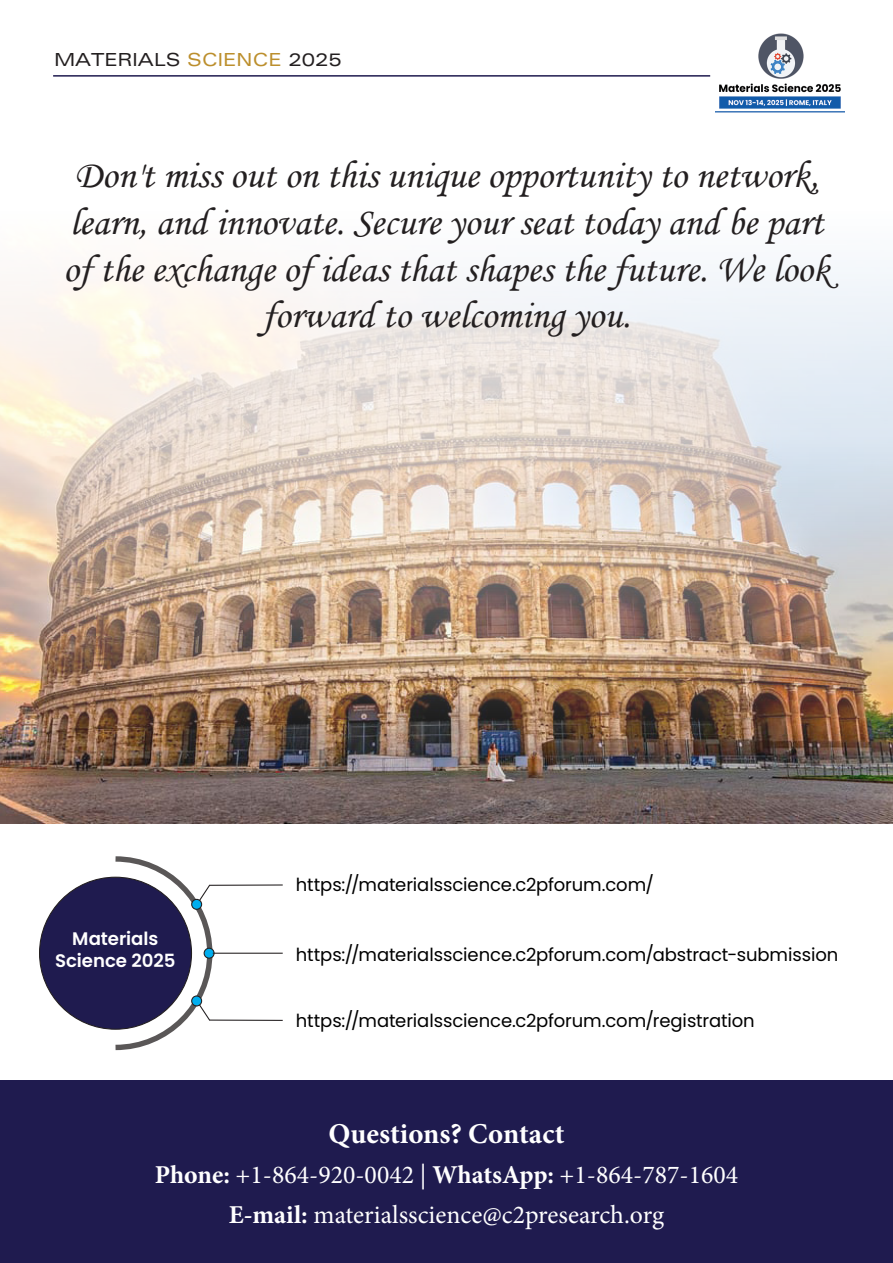
<style>
.page{position:relative;width:893px;height:1263px;background:#fff}
.page>*{position:absolute;margin:0;border:0;box-sizing:border-box;transform-origin:0 0}
.t1{font:39px/46.8px "Monotype Corsiva";color:#231f20;text-align:center}
.t2{font:700 28.8px "Minion Pro";color:#fff}
.t3{font:25.8px "Minion Pro";color:#fff}
.t4{font:600 18.15px/21.8px "Poppins";letter-spacing:-.005em;color:#fff;text-align:center}
.t5{font:18px "Poppins";letter-spacing:-.005em;color:#000}
.t6{font:expanded 18px "Univers LT Std";color:#231f20}
.s1{color:#bc8f2d}
.s2{font-weight:700}
</style>
<div class="page">
<img style="left:0;top:267px;width:893px;height:556px">
<div style="left:40px;top:877px;width:152px;height:152px;background:#1f1b4f;border-radius:50%"></div>
<hr style="left:209px;top:1019px;width:74px;height:2px;background:#231f20">
<svg style="left:114px;top:856px;width:100px;height:195px"></svg>
<hr style="left:209px;top:884px;width:74px;height:2px;background:#231f20">
<div style="left:192px;top:899px;width:10px;height:10px;background:#00aeef;border-radius:50%"></div>
<div style="left:191px;top:899px;width:11px;height:11px;border:1px solid #231f20;border-radius:50%"></div>
<svg style="left:204px;top:948px;width:10px;height:10px"></svg>
<div style="left:204px;top:948px;width:11px;height:11px;border:1px solid #231f20;border-radius:50%"></div>
<hr style="left:213px;top:953px;width:70px;height:1px;background:#231f20">
<div style="left:0;top:1080px;width:893px;height:183px;background:#1f1b4f"></div>
<hr style="left:53px;top:75px;width:657px;height:2px;background:#1f1b4f">
<img style="left:715px;top:33px;width:129px;height:80px">
<p class="t6" style="left:54px;top:49px;width:289px">MATERIALS <span class="s1">SCIENCE</span> 2025</p>
<p class="t1" style="left:63px;top:152px;width:768px">Don't miss out on this unique opportunity to network, learn, and innovate. Secure your seat today and be part of the exchange of ideas that shapes the future. We look forward to welcoming you.</p>
<p class="t4" style="left:55px;top:928px;width:122px">Materials<br>Science 2025</p>
<p class="t5" style="left:296px;top:874px;width:360px">https://materialsscience.c2pforum.com/</p>
<p class="t5" style="left:296px;top:944px;width:544px">https://materialsscience.c2pforum.com/abstract-submission</p>
<p class="t5" style="left:296px;top:1010px;width:460px">https://materialsscience.c2pforum.com/registration</p>
<p class="t2" style="left:329px;top:1114px;width:237px">Questions? Contact</p>
<p class="t3" style="left:155px;top:1157px;width:585px"><span class="s2">Phone:</span> +1-864-920-0042 | <span class="s2">WhatsApp:</span> +1-864-787-1604</p>
<p class="t3" style="left:229px;top:1197px;width:437px"><span class="s2">E-mail:</span> materialsscience@c2presearch.org</p>
</div>
